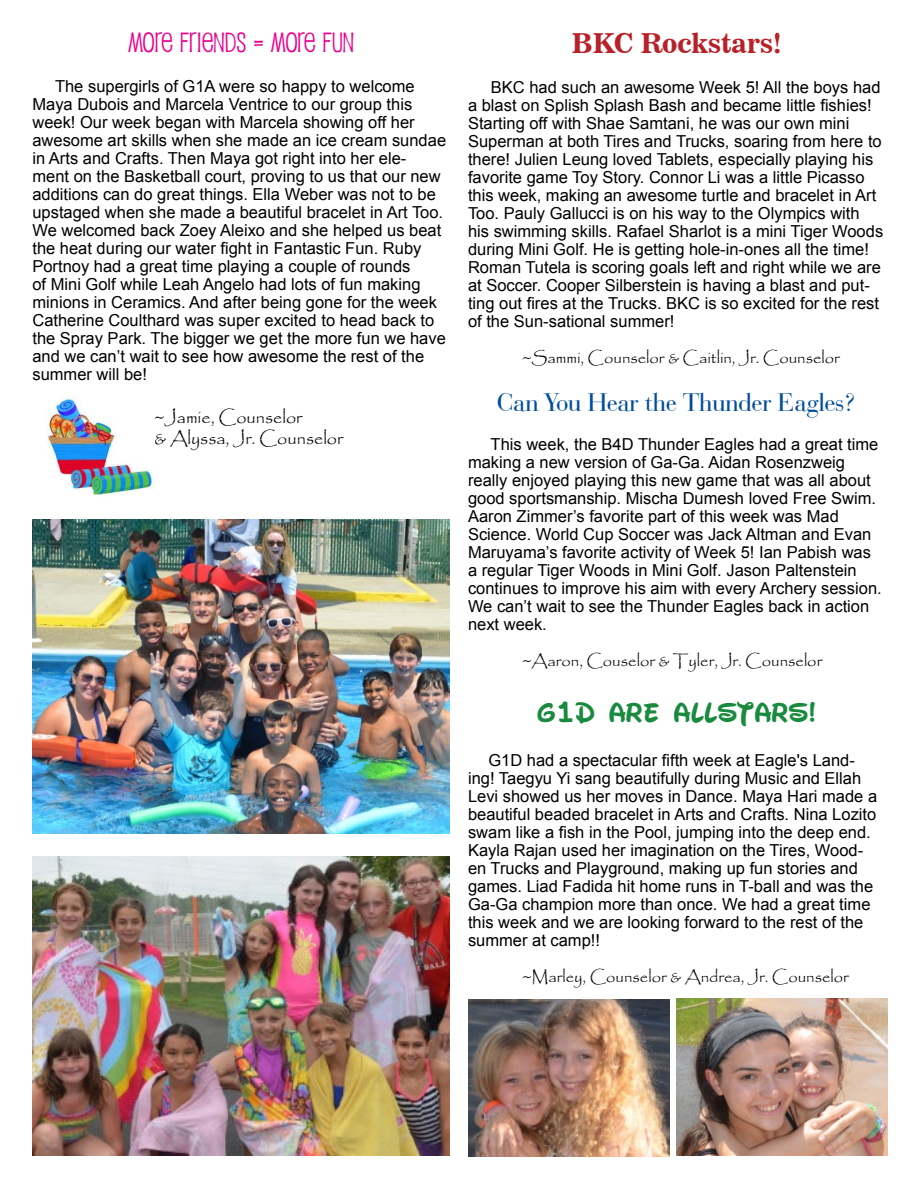
<style>
.page{position:relative;width:918px;height:1188px;background:#fff}
.page>*{position:absolute;margin:0;border:0;box-sizing:border-box;transform-origin:0 0}
.t1{font:27px "Bauer Bodoni BT";color:#004d9b}
.t2{font:27px "Pupcat";color:#ec008c}
.t3{font:700 27px "Waltograph UI";color:#198a3e}
.t4{font:27px "News 706 BT Bold C";color:#b92128}
.t5{font:18px/21.6px "Papyrus";color:#000}
.t6{font:16.5px/18px "Arial";color:#000}
.t7{font:16.5px "Papyrus";color:#000}
</style>
<div class="page">
<img style="left:32px;top:520px;width:418px;height:313px">
<img style="left:676px;top:998px;width:212px;height:157px">
<img style="left:32px;top:856px;width:418px;height:299px">
<img style="left:468px;top:999px;width:201px;height:158px">
<img style="left:45px;top:397px;width:108px;height:99px">
<h1 class="t2" style="left:128px;top:26px;width:227px">MORE FRIENDS = MORE FUN</h1>
<p class="t6" style="left:32px;top:77px;width:415px;text-indent:23px">The supergirls of G1A were so happy to welcome Maya Dubois and Marcela Ventrice to our group this week! Our week began with Marcela showing off her awesome art skills when she made an ice cream sundae in Arts and Crafts. Then Maya got right into her ele&shy;ment on the Basketball court, proving to us that our new additions can do great things. Ella Weber was not to be upstaged when she made a beautiful bracelet in Art Too.<br>We welcomed back Zoey Aleixo and she helped us beat the heat during our water fight in Fantastic Fun. Ruby Portnoy had a great time playing a couple of rounds<br>of Mini Golf while Leah Angelo had lots of fun making minions in Ceramics. And after being gone for the week Catherine Coulthard was super excited to head back to the Spray Park. The bigger we get the more fun we have and we can’t wait to see how awesome the rest of the summer will be!</p>
<p class="t5" style="left:154px;top:406px;width:190px">~Jamie, Counselor<br>&amp; Alyssa, Jr. Counselor</p>
<h1 class="t4" style="left:572px;top:27px;width:211px">BKC Rockstars!</h1>
<p class="t6" style="left:468px;top:78px;width:417px;text-indent:23px">BKC had such an awesome Week 5! All the boys had a blast on Splish Splash Bash and became little fishies!<br>Starting off with Shae Samtani, he was our own mini Superman at both Tires and Trucks, soaring from here to there! Julien Leung loved Tablets, especially playing his favorite game Toy Story. Connor Li was a little Picasso this week, making an awesome turtle and bracelet in Art Too. Pauly Gallucci is on his way to the Olympics with his swimming skills. Rafael Sharlot is a mini Tiger Woods during Mini Golf. He is getting hole-in-ones all the time!<br>Roman Tutela is scoring goals left and right while we are at Soccer. Cooper Silberstein is having a blast and put&shy;ting out fires at the Trucks. BKC is so excited for the rest of the Sun-sational summer!</p>
<p class="t7" style="left:522px;top:347px;width:319px">~Sammi, Counselor &amp; Caitlin, Jr. Counselor</p>
<h1 class="t1" style="left:497px;top:385px;width:360px">Can You Hear the Thunder Eagles?</h1>
<p class="t6" style="left:468px;top:435px;width:415px;text-indent:23px">This week, the B4D Thunder Eagles had a great time making a new version of Ga-Ga. Aidan Rosenzweig really enjoyed playing this new game that was all about good sportsmanship. Mischa Dumesh loved Free Swim.<br>Aaron Zimmer’s favorite part of this week was Mad Science. World Cup Soccer was Jack Altman and Evan Maruyama’s favorite activity of Week 5! Ian Pabish was a regular Tiger Woods in Mini Golf. Jason Paltenstein continues to improve his aim with every Archery session.<br>We can’t wait to see the Thunder Eagles back in action next week.</p>
<p class="t7" style="left:522px;top:651px;width:302px">~Aaron, Couselor &amp; Tyler, Jr. Counselor</p>
<h1 class="t3" style="left:537px;top:697px;width:280px">G1D ARE ALLSTARS!</h1>
<p class="t6" style="left:468px;top:751px;width:410px;text-indent:20px">G1D had a spectacular fifth week at Eagle's Land&shy;ing! Taegyu Yi sang beautifully during Music and Ellah Levi showed us her moves in Dance. Maya Hari made a beautiful beaded bracelet in Arts and Crafts. Nina Lozito swam like a fish in the Pool, jumping into the deep end.<br>Kayla Rajan used her imagination on the Tires, Wood&shy;en Trucks and Playground, making up fun stories and games. Liad Fadida hit home runs in T-ball and was the Ga-Ga champion more than once. We had a great time this week and we are looking forward to the rest of the summer at camp!!</p>
<p class="t7" style="left:522px;top:966px;width:328px">~Marley, Counselor &amp; Andrea, Jr. Counselor</p>
</div>
